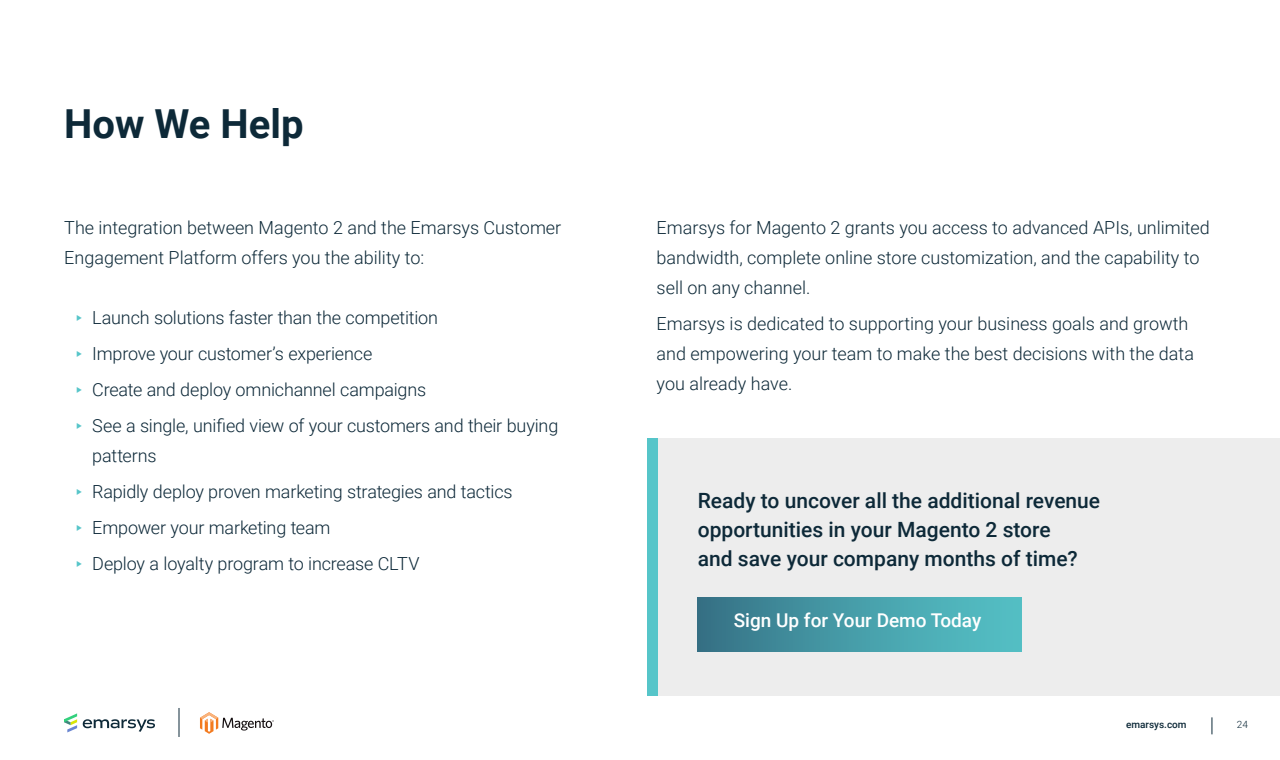
<style>
.page{position:relative;width:1280px;height:760px;background:#fff}
.page>*{position:absolute;margin:0;border:0;box-sizing:border-box;transform-origin:0 0}
.t1{font:700 40px "Roboto";color:#0d2938}
.t2{font:500 21px/29px "Roboto";color:#0d2938}
.t3{font:500 19px "Roboto";color:#fff}
.t4{font:300 18px/30px "Roboto";color:#0d2938}
.t5{font:300 18px/36px "Roboto";letter-spacing:-.01em;color:#0c2838}
.t6{font:500 10px "Roboto";color:#0d2938}
.t7{font:300 10px "Roboto";color:#0d2938}
.s1{font-family:"Canaro";color:#56c5c9}
</style>
<div class="page">
<svg style="left:83px;top:719px;width:72px;height:13px"></svg>
<svg style="left:64px;top:713px;width:13px;height:19px"></svg>
<svg style="left:179px;top:708px;width:1px;height:29px"></svg>
<svg style="left:200px;top:712px;width:74px;height:22px"></svg>
<svg style="left:1212px;top:717px;width:1px;height:17px"></svg>
<div style="left:647px;top:438px;width:633px;height:258px;background:#ededed"></div>
<div style="left:647px;top:438px;width:11px;height:258px;background:#56c5c9"></div>
<div style="left:698px;top:597px;width:324px;height:54px;background:linear-gradient(to right,#377487,#56c4c8)"></div>
<h1 class="t1" style="left:64px;top:96px;width:241px">How We Help</h1>
<p class="t4" style="left:64px;top:212px;width:499px">The integration between Magento 2 and the Emarsys Customer<br>Engagement Platform offers you the ability to:</p>
<p class="t5" style="left:75px;top:299px;width:485px"><span class="s1">▸</span> Launch solutions faster than the competition<br><span class="s1">▸</span> Improve your customer’s experience<br><span class="s1">▸</span> Create and deploy omnichannel campaigns<br><span class="s1">▸</span> See a single, unified view of your customers and their buying</p>
<p class="t5" style="left:75px;top:437px;width:439px;text-indent:17px">patterns<br><span class="s1">▸</span> Rapidly deploy proven marketing strategies and tactics <span class="s1">▸</span> Empower your marketing team<br><span class="s1">▸</span> Deploy a loyalty program to increase CLTV</p>
<p class="t4" style="left:657px;top:212px;width:555px">Emarsys for Magento 2 grants you access to advanced APIs, unlimited bandwidth, complete online store customization, and the capability to sell on any channel.</p>
<p class="t4" style="left:657px;top:308px;width:539px">Emarsys is dedicated to supporting your business goals and growth and empowering your team to make the best decisions with the data you already have.</p>
<p class="t2" style="left:698px;top:485px;width:404px">Ready to uncover all the additional revenue opportunities in your Magento 2 store<br>and save your company months of time?</p>
<p class="t3" style="left:734px;top:607px;width:249px">Sign Up for Your Demo Today</p>
<p class="t6" style="left:1126px;top:717px;width:62px">emarsys.com</p>
<p class="t7" style="left:1237px;top:717px;width:13px">24</p>
</div>
